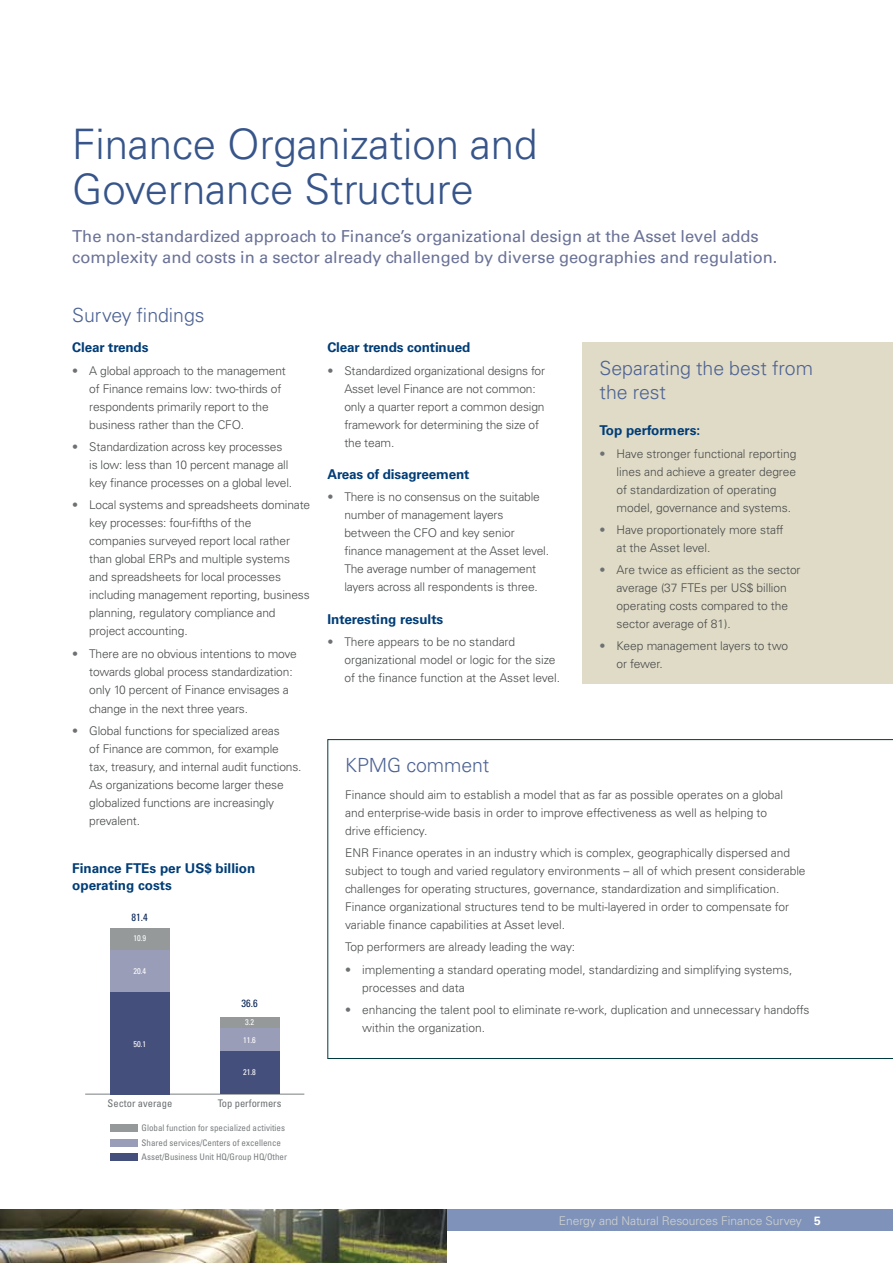
<style>
.page{position:relative;width:893px;height:1263px;background:#fff}
.page>*{position:absolute;margin:0;border:0;box-sizing:border-box;transform-origin:0 0}
.t1{font:300 42px/45px "Univers";letter-spacing:-.005em;color:#37558a}
.t2{font:300 19.5px/24px "Univers";letter-spacing:-.005em;color:#4d6394}
.t3{font:16.5px/21px "Univers";letter-spacing:-.005em;color:#6a7297}
.t4{font:700 13.5px/16.5px "Univers";color:#003d77}
.t5{font:300 12px/18px "Univers";letter-spacing:-.015em;color:#494c4b}
.t6{font:300 12px "Univers";letter-spacing:-.005em;color:#d0d2d0}
.t7{font:300 12px "Univers";color:#6d7173}
.t8{font:condensed 10.5px "Univers";color:#6d7173}
.t9{font:condensed 10.5px "Univers";color:#062354}
.t10{font:condensed 9px "Univers";color:#7a7e80}
.t11{font:condensed 8.25px "Univers";color:#fff}
</style>
<div class="page">
<div style="left:446px;top:1210px;width:447px;height:21px;background:#7f93ba"></div>
<div style="left:583px;top:342px;width:310px;height:342px;background:#e0dbc7"></div>
<img style="left:0;top:1210px;width:447px;height:53px">
<svg style="left:327px;top:739px;width:566px;height:320px"></svg>
<hr style="left:85px;top:1094px;width:219px;height:1px;background:#7a7e80">
<div style="left:110px;top:1124px;width:28px;height:8px;background:#95999a"></div>
<div style="left:110px;top:928px;width:60px;height:22px;background:#95999a"></div>
<div style="left:220px;top:1017px;width:59px;height:11px;background:#95999a"></div>
<div style="left:110px;top:1139px;width:28px;height:7px;background:#9a9db8"></div>
<div style="left:110px;top:950px;width:60px;height:42px;background:#9a9db8"></div>
<div style="left:220px;top:1028px;width:59px;height:23px;background:#9a9db8"></div>
<div style="left:110px;top:1153px;width:28px;height:8px;background:#454f7b"></div>
<div style="left:110px;top:992px;width:60px;height:102px;background:#454f7b"></div>
<div style="left:220px;top:1051px;width:59px;height:43px;background:#454f7b"></div>
<h1 class="t1" style="left:72px;top:121px;width:467px">Finance Organization and<br>Governance Structure</h1>
<h3 class="t3" style="left:72px;top:226px;width:707px">The non-standardized approach to Finance’s organizational design at the Asset level adds complexity and costs in a sector already challenged by diverse geographies and regulation.</h3>
<h2 class="t2" style="left:72px;top:303px;width:134px">Survey findings</h2>
<p class="t4" style="left:72px;top:340px;width:78px">Clear trends</p>
<p class="t5" style="left:89px;top:361px;width:198px">A global approach to the management of Finance remains low: two-thirds of respondents primarily report to the business rather than the CFO.</p>
<p class="t5" style="left:89px;top:438px;width:204px">Standardization across key processes is low: less than 10 percent manage all key finance processes on a global level.</p>
<p class="t5" style="left:89px;top:496px;width:222px">Local systems and spreadsheets dominate key processes: four-fifths of the companies surveyed report local rather than global ERPs and multiple systems and spreadsheets for local processes including management reporting, business planning, regulatory compliance and project accounting.</p>
<p class="t5" style="left:89px;top:644px;width:209px">There are no obvious intentions to move towards global process standardization: only 10 percent of Finance envisages a</p>
<p class="t5" style="left:89px;top:698px;width:192px;line-height:22.2px">change in the next three years.<br>Global functions for specialized areas</p>
<p class="t5" style="left:89px;top:740px;width:214px">of Finance are common, for example<br>tax, treasury, and internal audit functions.<br>As organizations become larger these globalized functions are increasingly prevalent.</p>
<p class="t7" style="left:72px;top:363px;width:7px">•</p>
<p class="t7" style="left:72px;top:439px;width:7px">•</p>
<p class="t7" style="left:72px;top:498px;width:7px">•</p>
<p class="t7" style="left:72px;top:646px;width:7px">•</p>
<p class="t7" style="left:72px;top:724px;width:7px">•</p>
<p class="t4" style="left:72px;top:860px;width:185px">Finance FTEs per US$ billion operating costs</p>
<p class="t9" style="left:132px;top:911px;width:18px">81.4</p>
<p class="t11" style="left:133px;top:932px;width:14px">10.9</p>
<p class="t11" style="left:133px;top:965px;width:14px">20.4</p>
<p class="t11" style="left:133px;top:1039px;width:14px">50.1</p>
<p class="t9" style="left:241px;top:996px;width:18px">36.6</p>
<p class="t11" style="left:245px;top:1017px;width:11px">3.2</p>
<p class="t11" style="left:243px;top:1035px;width:14px">11.6</p>
<p class="t11" style="left:243px;top:1067px;width:14px">21.8</p>
<p class="t8" style="left:108px;top:1096px;width:66px">Sector average</p>
<p class="t8" style="left:218px;top:1096px;width:65px">Top performers</p>
<p class="t10" style="left:142px;top:1122px;width:145px">Global function for specialized activities</p>
<p class="t10" style="left:142px;top:1151px;width:147px">Asset/Business Unit HQ/Group HQ/Other</p>
<p class="t10" style="left:142px;top:1137px;width:141px">Shared services/Centers of excellence</p>
<p class="t4" style="left:327px;top:340px;width:145px">Clear trends continued</p>
<p class="t5" style="left:344px;top:361px;width:202px">Standardized organizational designs for<br>Asset level Finance are not common: only a quarter report a common design framework for determining the size of the team.</p>
<p class="t4" style="left:327px;top:466px;width:144px">Areas of disagreement</p>
<p class="t5" style="left:344px;top:488px;width:206px">There is no consensus on the suitable number of management layers between the CFO and key senior finance management at the Asset level.<br>The average number of management layers across all respondents is three.</p>
<p class="t4" style="left:327px;top:611px;width:117px">Interesting results</p>
<p class="t5" style="left:344px;top:632px;width:217px">There appears to be no standard organizational model or logic for the size of the finance function at the Asset level.</p>
<p class="t7" style="left:327px;top:363px;width:7px">•</p>
<p class="t7" style="left:327px;top:490px;width:7px">•</p>
<p class="t7" style="left:327px;top:634px;width:7px">•</p>
<h2 class="t2" style="left:600px;top:356px;width:215px">Separating the best from the rest</h2>
<p class="t4" style="left:600px;top:422px;width:102px">Top performers:</p>
<p class="t5" style="left:617px;top:444px;width:181px">Have stronger functional reporting lines and achieve a greater degree of standardization of operating model, governance and systems.</p>
<p class="t5" style="left:617px;top:521px;width:168px">Have proportionately more staff at the Asset level.</p>
<p class="t5" style="left:617px;top:561px;width:186px">Are twice as efficient as the sector average (37 FTEs per US$ billion operating costs compared to the sector average of 81).</p>
<p class="t5" style="left:617px;top:637px;width:173px">Keep management layers to two or fewer.</p>
<p class="t7" style="left:600px;top:446px;width:7px">•</p>
<p class="t7" style="left:600px;top:522px;width:7px">•</p>
<p class="t7" style="left:600px;top:563px;width:7px">•</p>
<p class="t7" style="left:600px;top:639px;width:7px">•</p>
<h2 class="t2" style="left:345px;top:753px;width:146px">KPMG comment</h2>
<p class="t5" style="left:345px;top:786px;width:439px">Finance should aim to establish a model that as far as possible operates on a global and enterprise-wide basis in order to improve effectiveness as well as helping to drive efficiency.</p>
<p class="t5" style="left:345px;top:844px;width:462px">ENR Finance operates in an industry which is complex, geographically dispersed and subject to tough and varied regulatory environments – all of which present considerable challenges for operating structures, governance, standardization and simplification.<br>Finance organizational structures tend to be multi-layered in order to compensate for variable finance capabilities at Asset level.</p>
<p class="t5" style="left:362px;top:936px;width:432px;line-height:22.2px;text-indent:-17px">Top performers are already leading the way:<br>implementing a standard operating model, standardizing and simplifying systems,</p>
<p class="t5" style="left:362px;top:976px;width:449px;line-height:22.2px">processes and data<br>enhancing the talent pool to eliminate re-work, duplication and unnecessary handoffs</p>
<p class="t5" style="left:362px;top:1019px;width:124px">within the organization.</p>
<p class="t7" style="left:345px;top:962px;width:7px">•</p>
<p class="t7" style="left:345px;top:1002px;width:7px">•</p>
<p class="t6" style="left:559px;top:1214px;width:245px">Energy and Natural Resources Finance Survey</p>
</div>
